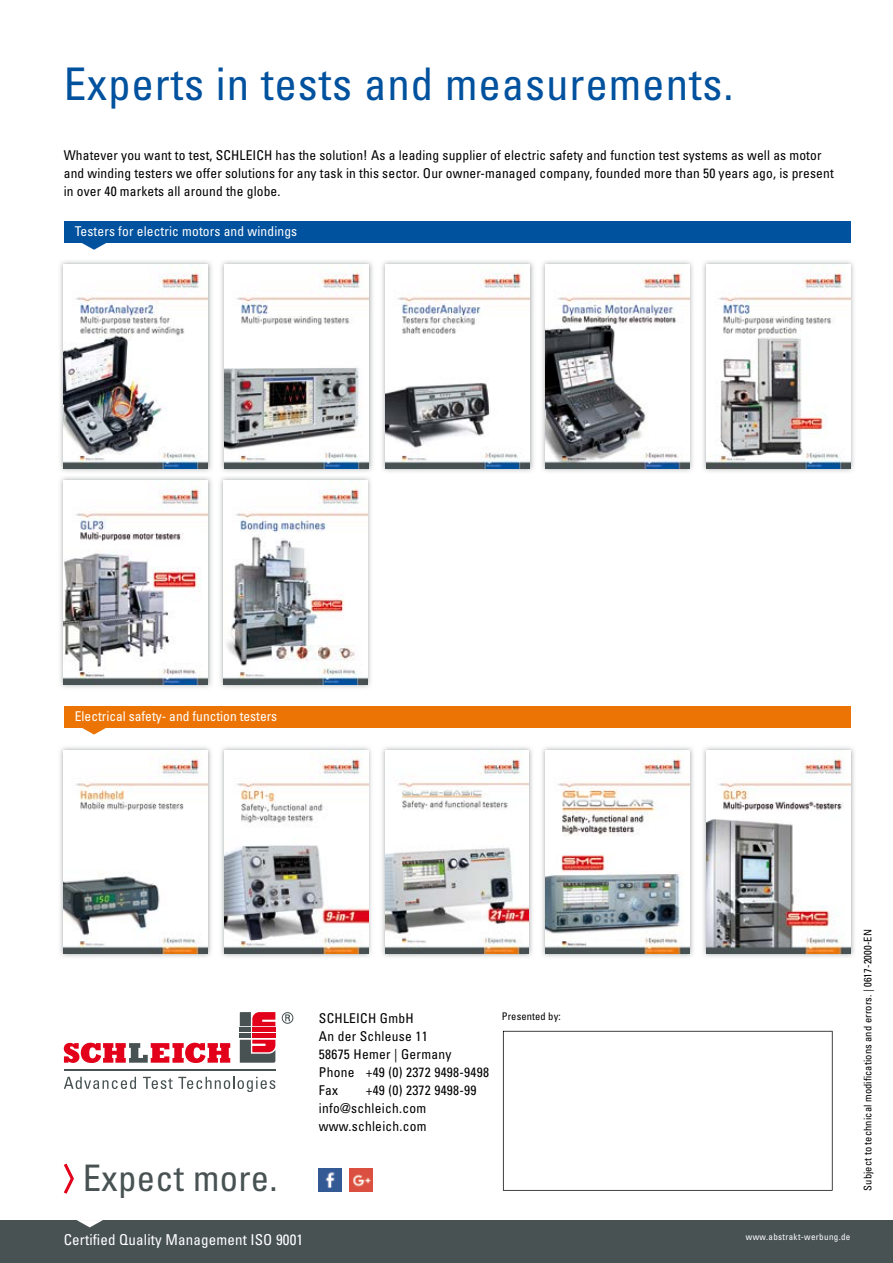
<style>
.page{position:relative;width:893px;height:1263px;background:#fff}
.page>*{position:absolute;margin:0;border:0;box-sizing:border-box;transform-origin:0 0}
.t1{font:condensed 45px "Univers";letter-spacing:.02em;color:#00519e}
.t2{font:condensed 36.6px "Univers";letter-spacing:.01em;color:#485253}
.t3{font:condensed 15px "Univers";letter-spacing:.01em;color:#fff}
.t4{font:condensed 13.5px/18px "Univers";letter-spacing:.01em;color:#000}
.t5{font:condensed 13.5px "Univers";color:#fff}
.t6{font:condensed 10.5px "Univers";letter-spacing:.01em;color:#000}
.t7{font:condensed 9px "Univers";letter-spacing:.04em;color:#fff}
</style>
<div class="page">
<div style="left:0;top:1220px;width:893px;height:43px;background:#485253"></div>
<svg style="left:64px;top:1163px;width:10px;height:31px"></svg>
<svg style="left:77px;top:1220px;width:26px;height:7px"></svg>
<img style="left:319px;top:1168px;width:23px;height:23px">
<img style="left:350px;top:1168px;width:23px;height:23px">
<svg style="left:503px;top:1031px;width:330px;height:160px"></svg>
<img style="left:60px;top:747px;width:151px;height:210px">
<img style="left:64px;top:750px;width:144px;height:203px">
<img style="left:221px;top:747px;width:150px;height:210px">
<img style="left:224px;top:750px;width:144px;height:203px">
<img style="left:382px;top:747px;width:150px;height:210px">
<img style="left:385px;top:750px;width:144px;height:203px">
<img style="left:542px;top:747px;width:151px;height:210px">
<img style="left:546px;top:750px;width:143px;height:203px">
<img style="left:703px;top:747px;width:151px;height:210px">
<img style="left:707px;top:750px;width:143px;height:203px">
<div style="left:64px;top:706px;width:786px;height:21px;background:#ec7405"></div>
<svg style="left:81px;top:727px;width:26px;height:7px"></svg>
<img style="left:703px;top:261px;width:151px;height:211px">
<img style="left:706px;top:264px;width:144px;height:204px">
<img style="left:60px;top:261px;width:152px;height:427px">
<img style="left:64px;top:481px;width:144px;height:203px">
<img style="left:64px;top:264px;width:144px;height:204px">
<img style="left:220px;top:261px;width:153px;height:427px">
<img style="left:225px;top:264px;width:144px;height:204px">
<img style="left:382px;top:261px;width:152px;height:211px">
<img style="left:386px;top:264px;width:144px;height:204px">
<img style="left:223px;top:481px;width:144px;height:203px">
<img style="left:542px;top:261px;width:151px;height:211px">
<img style="left:545px;top:264px;width:144px;height:204px">
<div style="left:64px;top:221px;width:786px;height:21px;background:#00519e"></div>
<svg style="left:81px;top:242px;width:26px;height:8px"></svg>
<hr style="left:64px;top:1069px;width:211px;height:1px;background:#485253">
<svg style="left:64px;top:1077px;width:72px;height:12px"></svg>
<svg style="left:143px;top:1077px;width:132px;height:15px"></svg>
<hr style="left:240px;top:1028px;width:11px;height:4px;background:#485253">
<hr style="left:240px;top:1034px;width:11px;height:4px;background:#485253">
<svg style="left:240px;top:1040px;width:35px;height:23px"></svg>
<hr style="left:252px;top:1034px;width:23px;height:4px;background:#e2001a">
<hr style="left:252px;top:1028px;width:23px;height:4px;background:#e2001a">
<svg style="left:240px;top:1012px;width:35px;height:14px"></svg>
<svg style="left:64px;top:1043px;width:166px;height:20px"></svg>
<svg style="left:282px;top:1012px;width:11px;height:12px"></svg>
<h1 class="t1" style="left:64px;top:55px;width:671px">Experts in tests and measurements.</h1>
<p class="t4" style="left:64px;top:146px;width:771px">Whatever you want to test, SCHLEICH has the solution! As a leading supplier of electric safety and function test systems as well as motor and winding testers we offer solutions for any task in this sector. Our owner-managed company, founded more than 50 years ago, is present in over 40 markets all around the globe.</p>
<p class="t5" style="left:75px;top:223px;width:224px">Testers for electric motors and windings</p>
<p class="t5" style="left:75px;top:707px;width:204px">Electrical safety- and function testers</p>
<h2 class="t2" style="left:83px;top:1154px;width:196px">Expect more.</h2>
<p class="t3" style="left:64px;top:1230px;width:241px">Certified Quality Management ISO 9001</p>
<p class="t4" style="left:319px;top:1009px;width:172px">SCHLEICH GmbH<br>An der Schleuse 11<br>58675 Hemer | Germany<br>Phone +49 (0) 2372 9498-9498<br>Fax</p>
<p class="t4" style="left:319px;top:1081px;width:159px;text-indent:47px">+49 (0) 2372 9498-99 info@schleich.com www.schleich.com</p>
<p class="t6" style="left:502px;top:1010px;width:60px">Presented by:</p>
<p class="t6" style="left:861px;top:1191px;width:263px;rotate:-90deg">Subject to technical modifications and errors. | 0617-2000-EN</p>
<p class="t7" style="left:746px;top:1231px;width:106px">www.abstrakt-werbung.de</p>
</div>
